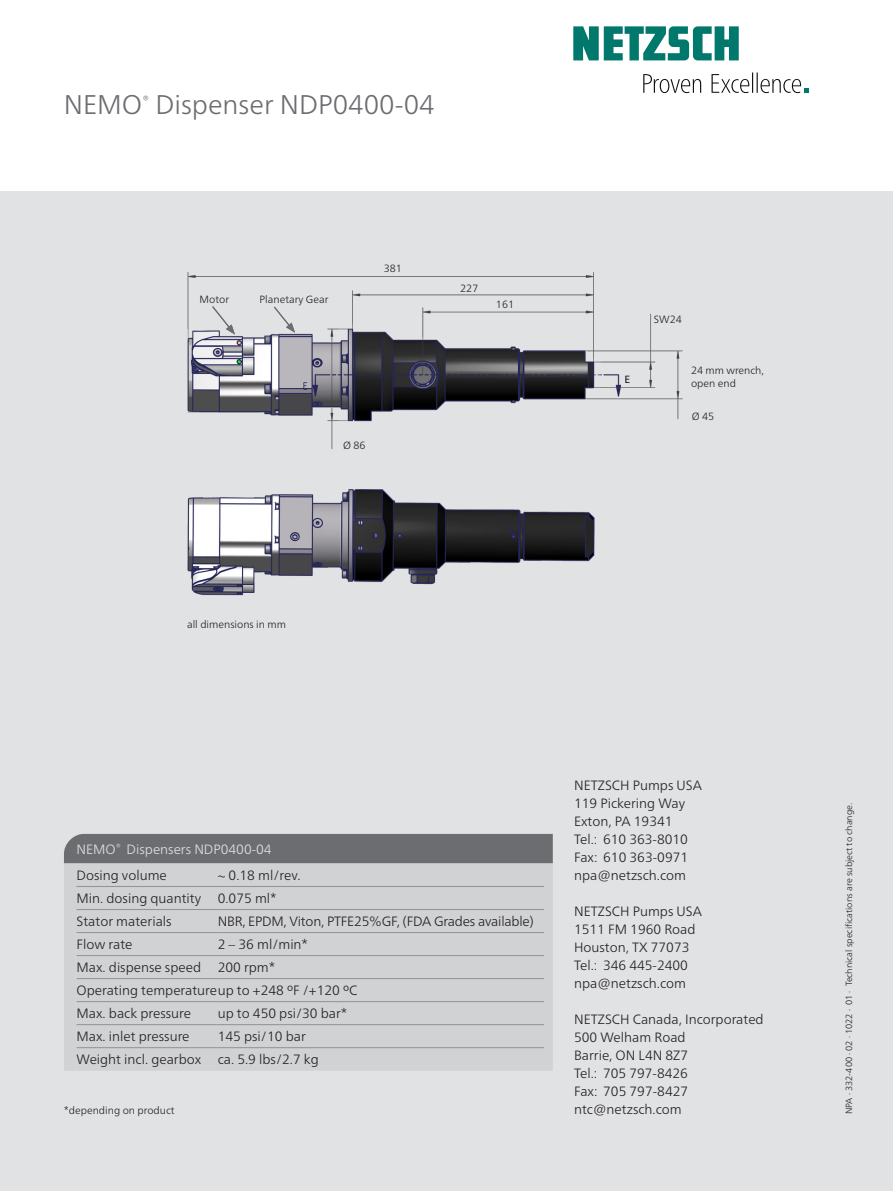
<style>
.page{position:relative;width:893px;height:1191px;background:#fff}
.page>*{position:absolute;margin:0;border:0;box-sizing:border-box;transform-origin:0 0}
.Headline{font:300 27px "Frutiger Neue LTW1 G";color:#6c6d70}
.D_Fließtext{font:300 13.5px/23px "Frutiger Neue LTW1 G";color:#231f20}
.t1{font:300 13.5px/26.4px "Frutiger Neue LTW1 G";color:#e1e2e4}
.Fließtext_de{font:300 13.5px "Frutiger Neue LTW1 G";color:#231f20}
.Bildunterschrift{font:300 10.5px/12.8px "Frutiger Neue LTW1 G";color:#231f20}
.Bildunterschrift-2{font:10.5px "Frutiger Neue LTW1 G";color:#231f20}
.t2{font:300 9px "Frutiger Neue LTW1 G";color:#231f20}
.s1{color:#231f20}
</style>
<div class="page">
<div style="left:0;top:191px;width:893px;height:1000px;background:#e1e2e4"></div>
<img style="left:187px;top:272px;width:496px;height:324px">
<div style="left:64px;top:833px;width:489px;height:30px;background:#6c6d70"></div>
<div style="left:64px;top:863px;width:489px;height:207px;background:#d1d2d4"></div>
<div style="left:77px;top:933px;width:467px;height:137px;background:#d1d2d4"></div>
<hr style="left:77px;top:886px;width:141px;height:1px;background:#939598">
<hr style="left:218px;top:886px;width:326px;height:1px;background:#939598">
<hr style="left:77px;top:909px;width:141px;height:1px;background:#939598">
<hr style="left:218px;top:909px;width:326px;height:1px;background:#939598">
<hr style="left:77px;top:932px;width:141px;height:1px;background:#939598">
<hr style="left:218px;top:932px;width:326px;height:1px;background:#939598">
<hr style="left:77px;top:955px;width:141px;height:1px;background:#939598">
<hr style="left:218px;top:955px;width:326px;height:1px;background:#939598">
<hr style="left:77px;top:978px;width:141px;height:1px;background:#939598">
<hr style="left:218px;top:978px;width:326px;height:1px;background:#939598">
<hr style="left:77px;top:1001px;width:141px;height:1px;background:#939598">
<hr style="left:218px;top:1001px;width:326px;height:1px;background:#939598">
<hr style="left:77px;top:1024px;width:141px;height:1px;background:#939598">
<hr style="left:218px;top:1024px;width:326px;height:1px;background:#939598">
<hr style="left:77px;top:1047px;width:141px;height:1px;background:#939598">
<hr style="left:218px;top:1047px;width:326px;height:1px;background:#939598">
<svg style="left:273px;top:305px;width:22px;height:28px"></svg>
<svg style="left:211px;top:305px;width:24px;height:29px"></svg>
<svg style="left:573px;top:26px;width:166px;height:34px"></svg>
<svg style="left:643px;top:73px;width:166px;height:20px"></svg>
<p class="Headline" style="left:64px;top:88px;width:372px">NEMO<sup>®</sup> Dispenser NDP0400-04</p>
<p class="Bildunterschrift" style="left:200px;top:293px;width:31px">Motor</p>
<p class="Bildunterschrift" style="left:260px;top:293px;width:70px">Planetary Gear</p>
<p class="Bildunterschrift" style="left:384px;top:262px;width:20px">381</p>
<p class="Bildunterschrift" style="left:343px;top:438px;width:24px">Ø 86</p>
<p class="Bildunterschrift" style="left:460px;top:282px;width:20px">227</p>
<p class="Bildunterschrift" style="left:496px;top:298px;width:20px">161</p>
<p class="Bildunterschrift-2" style="left:624px;top:373px;width:7px">E</p>
<p class="Bildunterschrift" style="left:654px;top:312px;width:29px">SW24</p>
<p class="Bildunterschrift" style="left:691px;top:364px;width:74px">24 mm wrench, open end</p>
<p class="Bildunterschrift" style="left:692px;top:410px;width:24px">Ø 45</p>
<p class="Bildunterschrift" style="left:187px;top:617px;width:100px">all dimensions in mm</p>
<p class="t1" style="left:77px;top:835px;width:197px">NEMO<sup>®</sup> Dispensers NDP0400-04<br><span class="s1">Dosing volume</span></p>
<p class="D_Fließtext" style="left:77px;top:863px;width:225px;text-indent:141px">~ 0.18 ml/rev.<br>Min. dosing quantity 0.075 ml*<br>Stator materials</p>
<p class="D_Fließtext" style="left:218px;top:910px;width:318px">NBR, EPDM, Viton, PTFE25%GF, (FDA Grades available)</p>
<p class="D_Fließtext" style="left:77px;top:933px;width:282px;text-indent:141px">2 – 36 ml/min*<br>Max. dispense speed 200 rpm*<br>Operating temperatureup to +248 ºF /+120 ºC<br>Max. back pressure</p>
<p class="D_Fließtext" style="left:77px;top:933px;width:57px">Flow rate</p>
<p class="D_Fließtext" style="left:218px;top:1002px;width:131px">up to 450 psi/30 bar*</p>
<p class="D_Fließtext" style="left:77px;top:1025px;width:244px;text-indent:141px">145 psi/10 bar<br>Weight incl. gearbox ca. 5.9 lbs/2.7 kg</p>
<p class="Bildunterschrift" style="left:64px;top:1104px;width:112px">*depending on product</p>
<p class="D_Fließtext" style="left:77px;top:1025px;width:115px">Max. inlet pressure</p>
<p class="Fließtext_de" style="left:574px;top:777px;width:129px">NETZSCH Pumps USA</p>
<p class="D_Fließtext" style="left:574px;top:792px;width:113px">119 Pickering Way</p>
<p class="Fließtext_de" style="left:574px;top:813px;width:100px">Exton, PA 19341</p>
<p class="D_Fließtext" style="left:574px;top:828px;width:115px">Tel.: 610 363-8010</p>
<p class="D_Fließtext" style="left:574px;top:846px;width:116px">Fax: 610 363-0971</p>
<p class="D_Fließtext" style="left:574px;top:864px;width:114px">npa@netzsch.com</p>
<p class="D_Fließtext" style="left:574px;top:900px;width:129px">NETZSCH Pumps USA</p>
<p class="D_Fließtext" style="left:574px;top:918px;width:123px">1511 FM 1960 Road</p>
<p class="D_Fließtext" style="left:574px;top:936px;width:117px">Houston, TX 77073</p>
<p class="D_Fließtext" style="left:574px;top:954px;width:115px">Tel.: 346 445-2400</p>
<p class="D_Fließtext" style="left:574px;top:972px;width:114px">npa@netzsch.com</p>
<p class="D_Fließtext" style="left:574px;top:1008px;width:191px">NETZSCH Canada, Incorporated</p>
<p class="D_Fließtext" style="left:574px;top:1026px;width:113px">500 Welham Road</p>
<p class="D_Fließtext" style="left:574px;top:1044px;width:116px">Barrie, ON L4N 8Z7</p>
<p class="D_Fließtext" style="left:574px;top:1062px;width:115px">Tel.: 705 797-8426</p>
<p class="D_Fließtext" style="left:574px;top:1080px;width:116px">Fax: 705 797-8427</p>
<p class="D_Fließtext" style="left:574px;top:1098px;width:109px">ntc@netzsch.com</p>
<p class="t2" style="left:843px;top:1114px;width:313px;rotate:-90deg">NPA · 332-400 · 02 · 1022 · 01 · Technical specifications are subject to change.</p>
</div>
